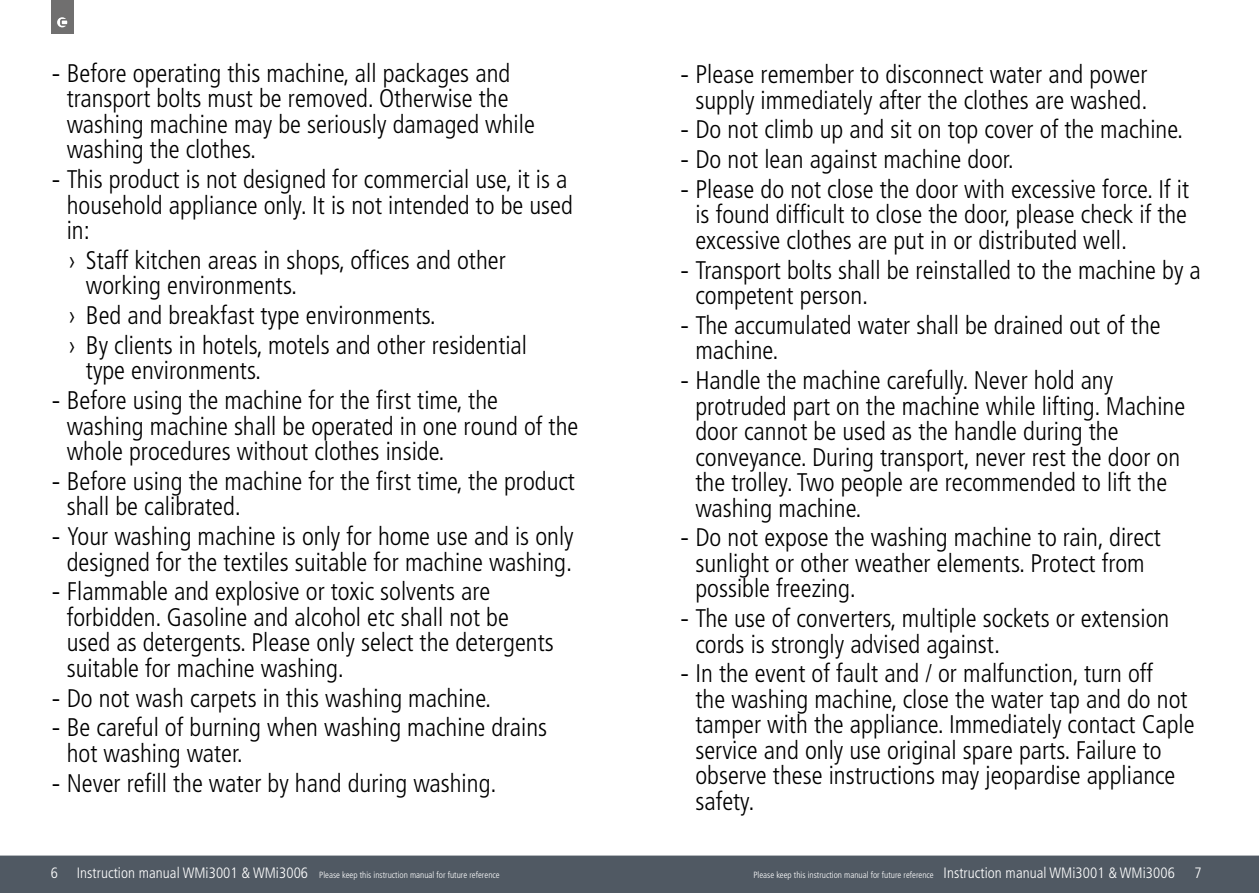
<style>
.page{position:relative;width:1259px;height:893px;background:#fff}
.page>*{position:absolute;margin:0;border:0;box-sizing:border-box;transform-origin:0 0}
.t1{font:300 condensed 25.5px/25.5px "Frutiger";color:#000}
.t2{font:300 condensed 15px "Frutiger";color:#fff}
.t3{font:300 condensed 9px "Frutiger";color:#fff}
.s1{font-stretch:normal}
.s2{font-size:15px}
</style>
<div class="page">
<div style="left:0;top:855px;width:1259px;height:38px;background:#505963"></div>
<div style="left:51px;top:0;width:22px;height:33px;background:#706f6f"></div>
<svg style="left:57px;top:17px;width:10px;height:10px"></svg>
<p class="t1" style="left:67px;top:61px;width:469px;text-indent:-15px"><span class="s1">-</span> Before operating this machine, all packages and transport bolts must be removed. Otherwise the washing machine may be seriously damaged while washing the clothes.</p>
<p class="t1" style="left:67px;top:167px;width:508px;text-indent:-15px"><span class="s1">-</span> This product is not designed for commercial use, it is a household appliance only. It is not intended to be used in:</p>
<p class="t1" style="left:86px;top:248px;width:421px;text-indent:-17px">› Staff kitchen areas in shops, offices and other working environments.</p>
<p class="t1" style="left:69px;top:301px;width:460px;line-height:29.7px">› Bed and breakfast type environments.<br>› By clients in hotels, motels and other residential</p>
<p class="t1" style="left:86px;top:358px;width:177px">type environments.</p>
<p class="t1" style="left:67px;top:388px;width:513px;text-indent:-15px"><span class="s1">-</span> Before using the machine for the first time, the washing machine shall be operated in one round of the whole procedures without clothes inside.</p>
<p class="t1" style="left:67px;top:469px;width:510px;text-indent:-15px"><span class="s1">-</span> Before using the machine for the first time, the product shall be calibrated.</p>
<p class="t1" style="left:52px;top:524px;width:523px;text-align:center"><span class="s1">-</span> Your washing machine is only for home use and is only designed for the textiles suitable for machine washing.</p>
<p class="t1" style="left:67px;top:579px;width:488px;text-indent:-15px"><span class="s1">-</span> Flammable and explosive or toxic solvents are forbidden. Gasoline and alcohol etc shall not be used as detergents. Please only select the detergents suitable for machine washing.</p>
<p class="t1" style="left:52px;top:685px;width:441px"><span class="s1">-</span> Do not wash carpets in this washing machine.</p>
<p class="t1" style="left:67px;top:715px;width:482px;text-indent:-15px"><span class="s1">-</span> Be careful of burning when washing machine drains hot washing water.</p>
<p class="t1" style="left:52px;top:770px;width:446px"><span class="s1">-</span> Never refill the water by hand during washing.</p>
<p class="t1" style="left:680px;top:62px;width:468px;text-align:center"><span class="s1">-</span> Please remember to disconnect water and power supply immediately after the clothes are washed.</p>
<p class="t1" style="left:680px;top:117px;width:504px"><span class="s1">-</span> Do not climb up and sit on top cover of the machine.</p>
<p class="t1" style="left:680px;top:147px;width:335px"><span class="s1">-</span> Do not lean against machine door.</p>
<p class="t1" style="left:695px;top:177px;width:495px;text-align:justify;text-indent:-15px"><span class="s1">-</span> Please do not close the door with excessive force. If it is found difficult to close the door, please check if the excessive clothes are put in or distributed well.</p>
<p class="t1" style="left:695px;top:257px;width:507px;text-indent:-15px"><span class="s1">-</span> Transport bolts shall be reinstalled to the machine by a competent person.</p>
<p class="t1" style="left:695px;top:313px;width:467px;text-indent:-15px"><span class="s1">-</span> The accumulated water shall be drained out of the machine.</p>
<p class="t1" style="left:695px;top:368px;width:491px;text-indent:-15px"><span class="s1">-</span> Handle the machine carefully. Never hold any protruded part on the machine while lifting. Machine door cannot be used as the handle during the conveyance. During transport, never rest the door on the trolley. Two people are recommended to lift the washing machine.</p>
<p class="t1" style="left:695px;top:525px;width:467px;text-indent:-15px"><span class="s1">-</span> Do not expose the washing machine to rain, direct sunlight or other weather elements. Protect from possible freezing.</p>
<p class="t1" style="left:695px;top:606px;width:475px;text-indent:-15px"><span class="s1">-</span> The use of converters, multiple sockets or extension cords is strongly advised against.</p>
<p class="t1" style="left:695px;top:661px;width:501px;text-indent:-15px"><span class="s1">-</span> In the event of fault and / or malfunction, turn off<br>the washing machine, close the water tap and do not tamper with the appliance. Immediately contact Caple service and only use original spare parts. Failure to observe these instructions may jeopardise appliance safety.</p>
<p class="t3" style="left:51px;top:869px;width:450px"><span class="s2">6 Instruction manual WMi3001 &amp; WMi3006</span> Please keep this instruction manual for future reference</p>
<p class="t3" style="left:753px;top:869px;width:423px">Please keep this instruction manual for future reference <span class="s2">Instruction manual WMi3001 &amp; WMi3006</span></p>
<p class="t2" style="left:1194px;top:864px;width:9px">7</p>
</div>
